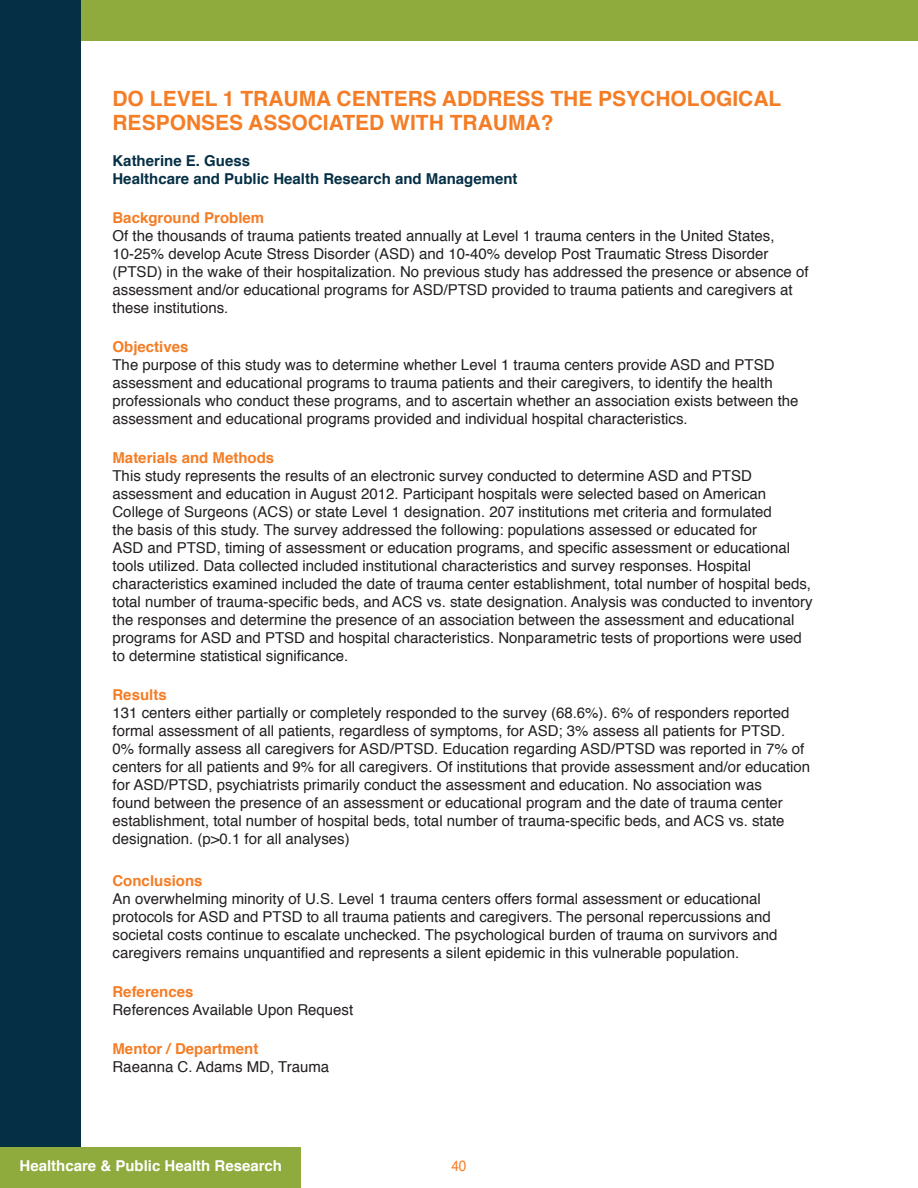
<style>
.page{position:relative;width:918px;height:1188px;background:#fff}
.page>*{position:absolute;margin:0;border:0;box-sizing:border-box;transform-origin:0 0}
.Orange_Title_Abstrac{font:700 21px/24px "Helvetica";color:#f47d25}
.t1{font:15px/18px "Helvetica";color:#231f20}
.Orange_Header_Abstra{font:700 15px "Helvetica";color:#f47d25}
.Blue_Name_Area{font:700 15px "Helvetica";color:#052f45}
.t2{font:700 15px "Helvetica";color:#fff}
.t3{font:15px "Helvetica";color:#f47d25;scale:.9 1}
</style>
<div class="page">
<div style="left:0;top:0;width:81px;height:1157px;background:#052f45"></div>
<div style="left:0;top:1148px;width:300px;height:40px;background:#8fab3d"></div>
<div style="left:81px;top:0;width:837px;height:40px;background:#8fab3d"></div>
<p class="Orange_Title_Abstrac" style="left:112px;top:87px;width:670px">DO LEVEL 1 TRAUMA CENTERS ADDRESS THE PSYCHOLOGICAL<br>RESPONSES ASSOCIATED WITH TRAUMA?</p>
<p class="Blue_Name_Area" style="left:112px;top:148px;width:139px">Katherine E. Guess</p>
<p class="Blue_Name_Area" style="left:112px;top:166px;width:407px">Healthcare and Public Health Research and Management</p>
<p class="Orange_Header_Abstra" style="left:112px;top:205px;width:153px">Background Problem</p>
<p class="t1" style="left:112px;top:227px;width:698px">Of the thousands of trauma patients treated annually at Level 1 trauma centers in the United States, 10-25% develop Acute Stress Disorder (ASD) and 10-40% develop Post Traumatic Stress Disorder (PTSD) in the wake of their hospitalization. No previous study has addressed the presence or absence of assessment and/or educational programs for ASD/PTSD provided to trauma patients and caregivers at these institutions.</p>
<p class="Orange_Header_Abstra" style="left:112px;top:334px;width:77px">Objectives</p>
<p class="t1" style="left:112px;top:356px;width:688px">The purpose of this study was to determine whether Level 1 trauma centers provide ASD and PTSD assessment and educational programs to trauma patients and their caregivers, to identify the health professionals who conduct these programs, and to ascertain whether an association exists between the assessment and educational programs provided and individual hospital characteristics.</p>
<p class="Orange_Header_Abstra" style="left:112px;top:445px;width:163px">Materials and Methods</p>
<p class="t1" style="left:112px;top:467px;width:702px">This study represents the results of an electronic survey conducted to determine ASD and PTSD assessment and education in August 2012. Participant hospitals were selected based on American College of Surgeons (ACS) or state Level 1 designation. 207 institutions met criteria and formulated<br>the basis of this study. The survey addressed the following: populations assessed or educated for<br>ASD and PTSD, timing of assessment or education programs, and specific assessment or educational tools utilized. Data collected included institutional characteristics and survey responses. Hospital characteristics examined included the date of trauma center establishment, total number of hospital beds, total number of trauma-specific beds, and ACS vs. state designation. Analysis was conducted to inventory the responses and determine the presence of an association between the assessment and educational programs for ASD and PTSD and hospital characteristics. Nonparametric tests of proportions were used to determine statistical significance.</p>
<p class="Orange_Header_Abstra" style="left:112px;top:682px;width:56px">Results</p>
<p class="t1" style="left:112px;top:704px;width:699px">131 centers either partially or completely responded to the survey (68.6%). 6% of responders reported formal assessment of all patients, regardless of symptoms, for ASD; 3% assess all patients for PTSD.<br>0% formally assess all caregivers for ASD/PTSD. Education regarding ASD/PTSD was reported in 7% of centers for all patients and 9% for all caregivers. Of institutions that provide assessment and/or education for ASD/PTSD, psychiatrists primarily conduct the assessment and education. No association was<br>found between the presence of an assessment or educational program and the date of trauma center establishment, total number of hospital beds, total number of trauma-specific beds, and ACS vs. state designation. (p&gt;0.1 for all analyses)</p>
<p class="Orange_Header_Abstra" style="left:112px;top:868px;width:92px">Conclusions</p>
<p class="t1" style="left:112px;top:890px;width:667px">An overwhelming minority of U.S. Level 1 trauma centers offers formal assessment or educational protocols for ASD and PTSD to all trauma patients and caregivers. The personal repercussions and societal costs continue to escalate unchecked. The psychological burden of trauma on survivors and caregivers remains unquantified and represents a silent epidemic in this vulnerable population.</p>
<p class="Orange_Header_Abstra" style="left:112px;top:979px;width:82px">References</p>
<p class="t1" style="left:112px;top:1001px;width:242px">References Available Upon Request</p>
<p class="Orange_Header_Abstra" style="left:112px;top:1036px;width:147px">Mentor / Department</p>
<p class="t1" style="left:112px;top:1058px;width:218px">Raeanna C. Adams MD, Trauma</p>
<p class="t2" style="left:20px;top:1153px;width:264px">Healthcare &amp; Public Health Research</p>
<p class="t3" style="left:451px;top:1154px;width:18px">40</p>
</div>
